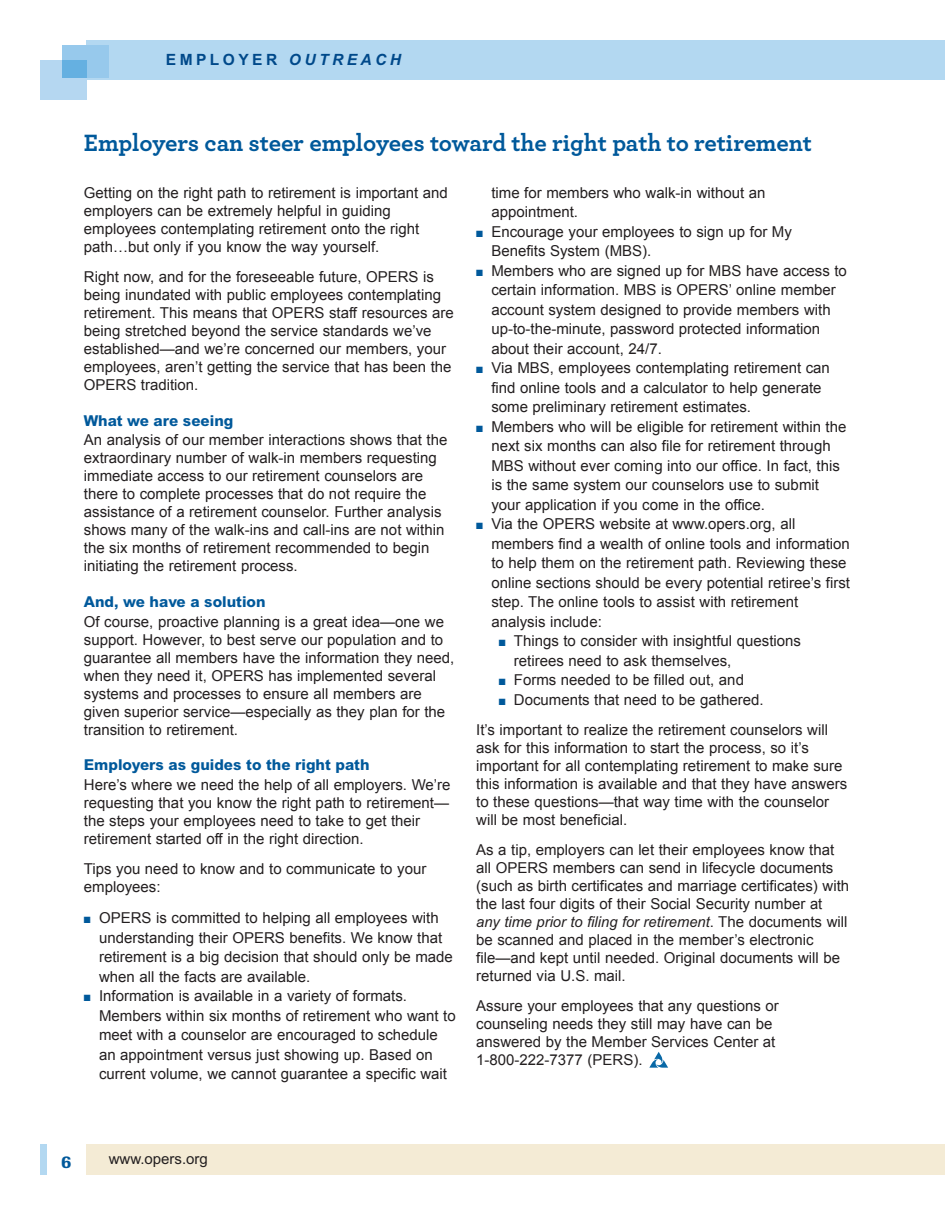
<style>
.page{position:relative;width:945px;height:1215px;background:#fff}
.page>*{position:absolute;margin:0;border:0;box-sizing:border-box;transform-origin:0 0}
.t1{font:700 24.75px "Archer";letter-spacing:-.005em;color:#00599b}
.t2{font:18.75px "Imago Mdm";color:#00599b}
.t3{font:700 15.6px "Arial MT Std";letter-spacing:.22em;color:#00498a}
.t4{font:15px/18px "Arial";color:#231f20}
.t5{font:800 15px "Arial MT Std";color:#00599b}
.t6{font:italic 15px "Arial MT Std";color:#231f20}
.t7{font:15px "Arial MT Std";color:#231f20}
.s1{font-style:italic}
.s2{color:#00599b}
.s3{font-family:"Arial";font-style:normal}
</style>
<div class="page">
<div style="left:932px;top:40px;width:13px;height:40px;background:#b3d8f1"></div>
<div style="left:932px;top:1144px;width:13px;height:30px;background:#f4ebd5"></div>
<div style="left:86px;top:40px;width:846px;height:40px;background:#b3d8f1"></div>
<div style="left:40px;top:60px;width:47px;height:40px;background:#b5d7f1"></div>
<div style="left:62px;top:45px;width:46px;height:32px;background:#97c9ec"></div>
<div style="left:62px;top:60px;width:25px;height:17px;background:#65b0e1"></div>
<div style="left:86px;top:1144px;width:846px;height:30px;background:#f4ebd5"></div>
<div style="left:40px;top:1144px;width:7px;height:30px;background:#b3d8f1"></div>
<svg style="left:649px;top:1052px;width:19px;height:16px"></svg>
<p class="t3" style="left:166px;top:54px;width:237px">EMPLOYER <span class="s1">OUTREACH</span></p>
<h1 class="t1" style="left:84px;top:135px;width:730px">Employers can steer employees toward the right path to retirement</h1>
<p class="t4" style="left:84px;top:184px;width:365px">Getting on the right path to retirement is important and employers can be extremely helpful in guiding employees contemplating retirement onto the right path…but only if you know the way yourself.</p>
<p class="t4" style="left:84px;top:268px;width:372px">Right now, and for the foreseeable future, OPERS is being inundated with public employees contemplating retirement. This means that OPERS staff resources are being stretched beyond the service standards we’ve established—and we’re concerned our members, your employees, aren’t getting the service that has been the OPERS tradition.</p>
<p class="t5" style="left:84px;top:415px;width:151px">What we are seeing</p>
<p class="t4" style="left:84px;top:431px;width:365px">An analysis of our member interactions shows that the extraordinary number of walk-in members requesting immediate access to our retirement counselors are there to complete processes that do not require the assistance of a retirement counselor. Further analysis shows many of the walk-ins and call-ins are not within the six months of retirement recommended to begin initiating the retirement process.</p>
<p class="t5" style="left:84px;top:596px;width:183px">And, we have a solution</p>
<p class="t4" style="left:84px;top:612px;width:372px">Of course, proactive planning is a great idea—one we support. However, to best serve our population and to guarantee all members have the information they need, when they need it, OPERS has implemented several systems and processes to ensure all members are given superior service—especially as they plan for the transition to retirement.</p>
<p class="t5" style="left:84px;top:760px;width:287px">Employers as guides to the right path</p>
<p class="t4" style="left:84px;top:776px;width:368px">Here’s where we need the help of all employers. We’re requesting that you know the right path to retirement— the steps your employees need to take to get their retirement started off in the right direction.</p>
<p class="t4" style="left:84px;top:860px;width:344px">Tips you need to know and to communicate to your employees:</p>
<p class="t4" style="left:99px;top:908px;width:355px;line-height:19.5px;text-indent:-15px"><span class="s2">■</span> OPERS is committed to helping all employees with understanding their OPERS benefits. We know that retirement is a big decision that should only be made when all the facts are available.</p>
<p class="t4" style="left:99px;top:986px;width:358px;line-height:19.5px;text-indent:-15px"><span class="s2">■</span> Information is available in a variety of formats.<br>Members within six months of retirement who want to meet with a counselor are encouraged to schedule an appointment versus just showing up. Based on current volume, we cannot guarantee a specific wait</p>
<p class="t4" style="left:491px;top:183px;width:276px;line-height:19.5px">time for members who walk-in without an appointment.</p>
<p class="t4" style="left:491px;top:222px;width:302px;line-height:19.5px;text-indent:-15px"><span class="s2">■</span> Encourage your employees to sign up for My<br>Benefits System (MBS).</p>
<p class="t4" style="left:491px;top:261px;width:357px;line-height:19.5px;text-indent:-15px"><span class="s2">■</span> Members who are signed up for MBS have access to certain information. MBS is OPERS’ online member account system designed to provide members with up-to-the-minute, password protected information about their account, 24/7.</p>
<p class="t4" style="left:491px;top:358px;width:340px;line-height:19.5px;text-indent:-15px"><span class="s2">■</span> Via MBS, employees contemplating retirement can find online tools and a calculator to help generate some preliminary retirement estimates.</p>
<p class="t4" style="left:491px;top:417px;width:357px;line-height:19.5px;text-indent:-15px"><span class="s2">■</span> Members who will be eligible for retirement within the next six months can also file for retirement through MBS without ever coming into our office. In fact, this is the same system our counselors use to submit your application if you come in the office.</p>
<p class="t4" style="left:491px;top:514px;width:360px;line-height:19.5px;text-indent:-15px"><span class="s2">■</span> Via the OPERS website at www.opers.org, all members find a wealth of online tools and information to help them on the retirement path. Reviewing these online sections should be every potential retiree’s first step. The online tools to assist with retirement analysis include:</p>
<p class="t4" style="left:514px;top:631px;width:289px;line-height:19.5px;text-indent:-15px"><span class="s2">■</span> Things to consider with insightful questions retirees need to ask themselves,</p>
<p class="t4" style="left:499px;top:671px;width:247px"><span class="s2">■</span> Forms needed to be filled out, and</p>
<p class="t4" style="left:476px;top:685px;width:353px;line-height:30px;text-indent:22px"><span class="s2">■</span> Documents that need to be gathered.<br>It’s important to realize the retirement counselors will</p>
<p class="t4" style="left:476px;top:739px;width:373px">ask for this information to start the process, so it’s important for all contemplating retirement to make sure this information is available and that they have answers to these questions—that way time with the counselor will be most beneficial.</p>
<p class="t4" style="left:476px;top:841px;width:375px">As a tip, employers can let their employees know that all OPERS members can send in lifecycle documents (such as birth certificates and marriage certificates) with the last four digits of their Social Security number at</p>
<p class="t6" style="left:476px;top:916px;width:373px">any time prior to filing for retirement<span class="s3">. The documents will</span></p>
<p class="t4" style="left:476px;top:931px;width:365px">be scanned and placed in the member’s electronic file—and kept until needed. Original documents will be returned via U.S. mail.</p>
<p class="t4" style="left:476px;top:997px;width:304px">Assure your employees that any questions or counseling needs they still may have can be answered by the Member Services Center at 1-800-222-7377 (PERS).</p>
<p class="t2" style="left:61px;top:1156px;width:12px">6</p>
<p class="t7" style="left:109px;top:1153px;width:101px">www.opers.org</p>
</div>
